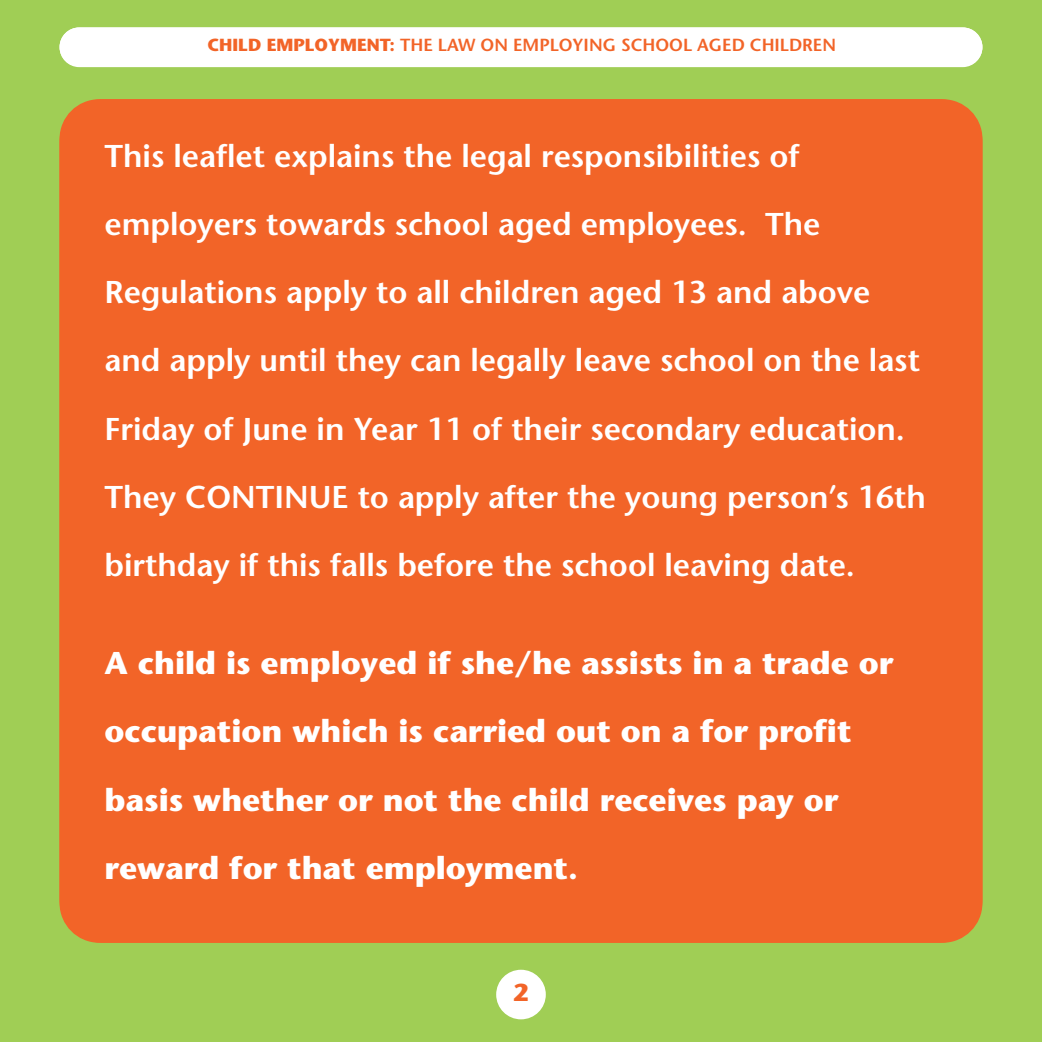
<style>
.page{position:relative;width:1042px;height:1042px;background:#a0ce55}
.page>*{position:absolute;margin:0;border:0;box-sizing:border-box;transform-origin:0 0}
.t1{font:600 31.5px/68.2px "Stone Sans";color:#fff}
.t2{font:700 31.5px/68.2px "Stone Sans";color:#fff}
.t3{font:700 24.5px "Stone Sans";color:#f26428}
.t4{font:600 17.5px "Stone Sans";color:#f26428}
.s1{font-weight:700}
</style>
<div class="page">
<div style="left:496px;top:970px;width:50px;height:49px;background:#fff;border-radius:50%"></div>
<div style="left:60px;top:27px;width:922px;height:40px;background:#fff;border-radius:20px"></div>
<div style="left:60px;top:99px;width:922px;height:844px;background:#f26428;border-radius:40px"></div>
<p class="t4" style="left:208px;top:38px;width:630px"><span class="s1">CHILD EMPLOYMENT:</span> THE LAW ON EMPLOYING SCHOOL AGED CHILDREN</p>
<p class="t1" style="left:105px;top:125px;width:823px">This leaflet explains the legal responsibilities of employers towards school aged employees. The Regulations apply to all children aged 13 and above and apply until they can legally leave school on the last Friday of June in Year 11 of their secondary education.<br>They CONTINUE to apply after the young person’s 16th birthday if this falls before the school leaving date.</p>
<p class="t2" style="left:105px;top:632px;width:790px">A child is employed if she/he assists in a trade or occupation which is carried out on a for profit basis whether or not the child receives pay or reward for that employment.</p>
<p class="t3" style="left:513px;top:983px;width:17px">2</p>
</div>
